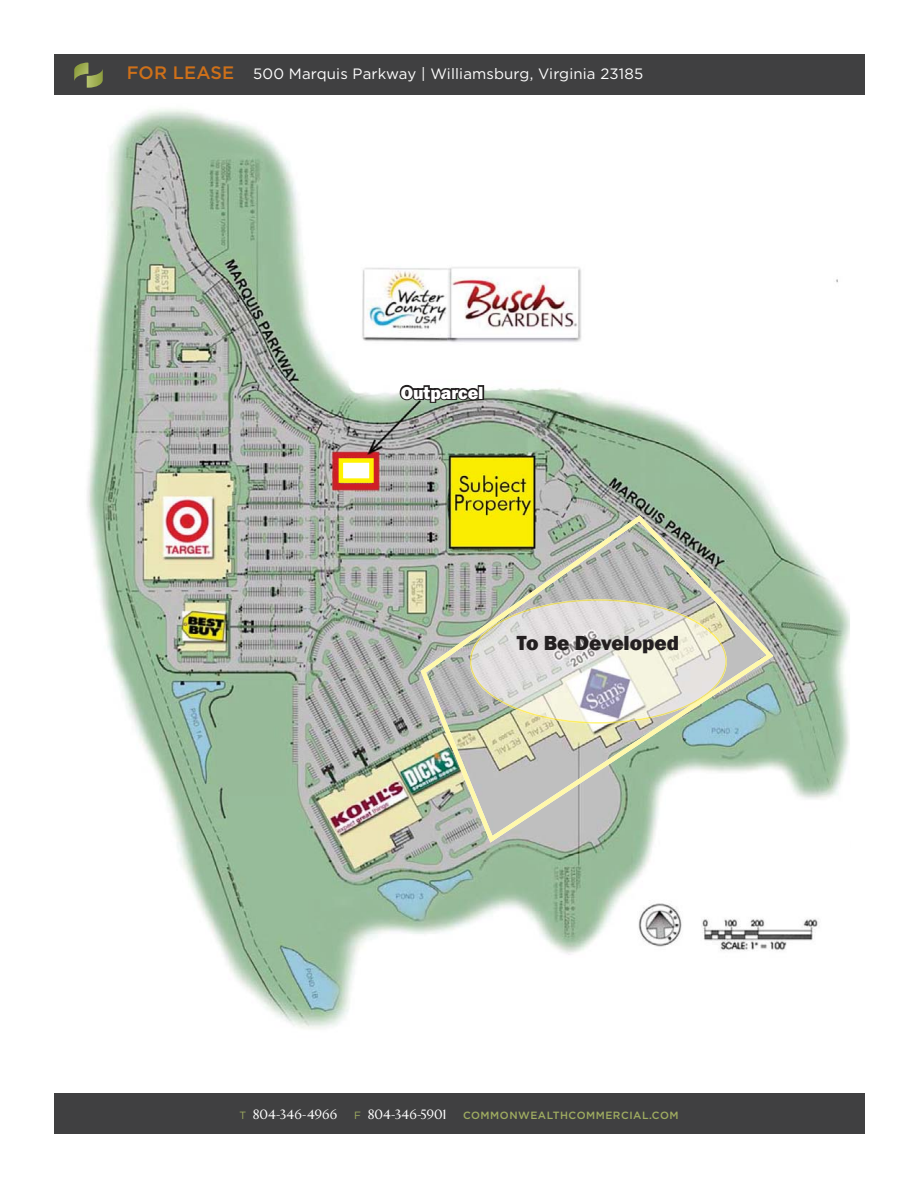
<style>
.page{position:relative;width:918px;height:1188px;background:#fff}
.page>*{position:absolute;margin:0;border:0;box-sizing:border-box;transform-origin:0 0}
.t1{font:800 21px "Franklin Gothic";color:#231f20}
.t2{font:800 18px "Franklin Gothic";color:#fff}
.t3{font:500 18px "Gotham";letter-spacing:.01em;color:#ce7019}
.t4{font:15px "Gotham";letter-spacing:.01em;color:#fff}
.t5{font:13.5px "Clarice";color:#fff}
.t6{font:500 10.5px "Gotham";letter-spacing:.05em;color:#9fac60}
.s1{font-family:"Gotham";font-size:10.5px;color:#9fac60}
</style>
<div class="page">
<div style="left:54px;top:54px;width:810px;height:40px;background:#404041"></div>
<svg style="left:74px;top:63px;width:29px;height:25px"></svg>
<div style="left:54px;top:1094px;width:810px;height:40px;background:#404041"></div>
<img style="left:87px;top:109px;width:763px;height:920px">
<svg style="left:397px;top:383px;width:89px;height:33px;background:#7e837d"></svg>
<div style="left:341px;top:461px;width:30px;height:20px;background:#fff"></div>
<div style="left:339px;top:458px;width:35px;height:25px;border:4px solid #fff200"></div>
<img style="left:421px;top:515px;width:353px;height:328px">
<img style="left:470px;top:599px;width:257px;height:125px">
<svg style="left:694px;top:693px;width:15px;height:10px"></svg>
<p class="t3" style="left:127px;top:66px;width:109px">FOR LEASE</p>
<p class="t4" style="left:253px;top:65px;width:392px">500 Marquis Parkway | Williamsburg, Virginia 23185</p>
<p class="t2" style="left:401px;top:382px;width:84px">Outparcel</p>
<h1 class="t1" style="left:517px;top:631px;width:164px">To Be Developed</h1>
<p class="t5" style="left:239px;top:1109px;width:99px"><span class="s1">T</span> 804-346-4966</p>
<p class="t5" style="left:354px;top:1109px;width:94px"><span class="s1">F</span> 804-346-5901</p>
<p class="t6" style="left:463px;top:1112px;width:217px">COMMONWEALTHCOMMERCIAL.COM</p>
</div>
